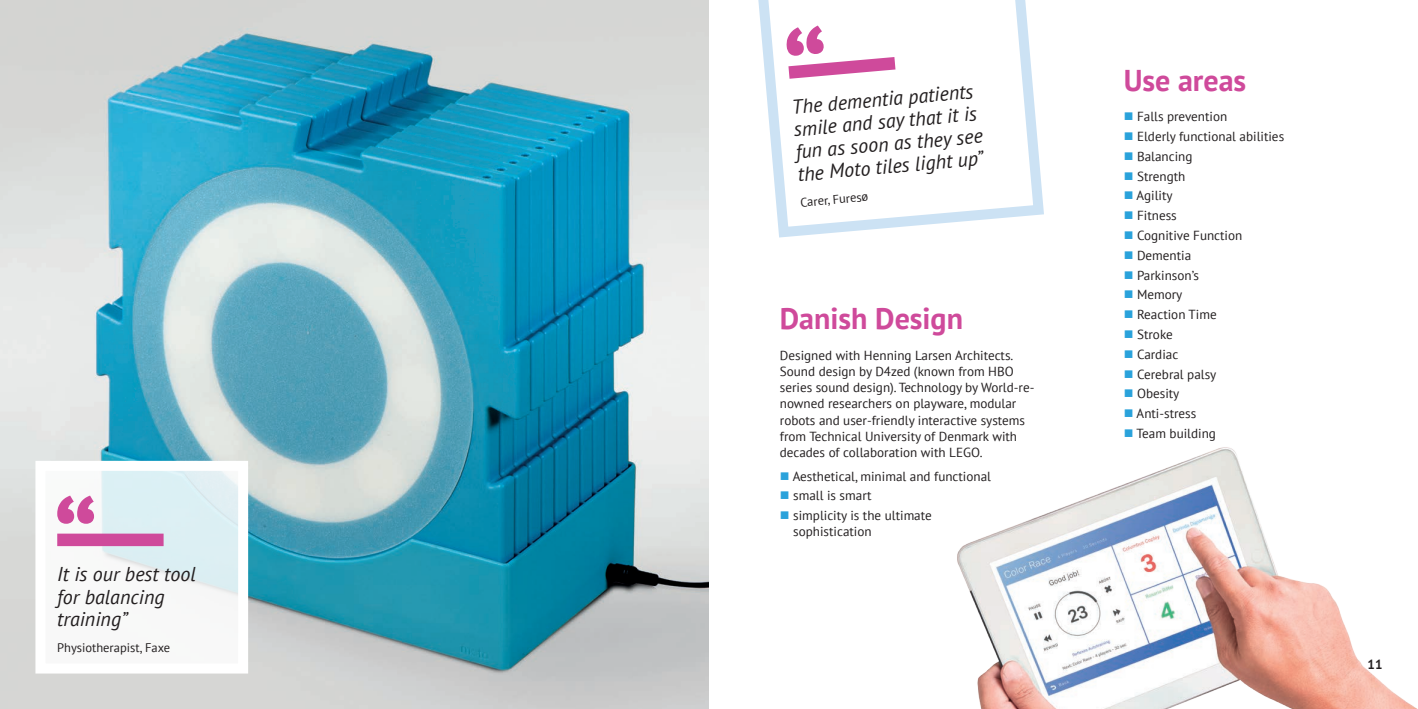
<style>
.page{position:relative;width:1418px;height:709px;background:#fff}
.page>*{position:absolute;margin:0;border:0;box-sizing:border-box;transform-origin:0 0}
.t1{font:700 30px "PT Sans";color:#cf4a9b}
.t2{font:italic 20px/22.5px "PT Sans";color:#231f20}
.Brød{font:13.12px/16.2px "PT Sans";color:#231f20}
.t3{font:700 13.12px "PT Sans";color:#231f20}
.t4{font:12.5px "PT Sans";color:#231f20}
.s1{color:#2aa2db}
</style>
<div class="page">
<img style="left:957px;top:447px;width:460px;height:262px">
<img style="left:0;top:0;width:709px;height:709px">
<svg style="left:758px;top:0;width:286px;height:238px"></svg>
<svg style="left:775px;top:26px;width:133px;height:60px"></svg>
<svg style="left:46px;top:472px;width:191px;height:190px"></svg>
<svg style="left:57px;top:495px;width:37px;height:29px"></svg>
<div style="left:57px;top:533px;width:107px;height:13px;background:#cf4a9b"></div>
<p class="t2" style="left:57px;top:562px;width:140px">It is our best tool for balancing training”</p>
<p class="t4" style="left:57px;top:639px;width:114px">Physiotherapist, Faxe</p>
<p class="t2" style="left:791px;top:95px;width:189px;rotate:-5deg">The dementia patients smile and say that it is fun as soon as they see the Moto tiles light up”</p>
<p class="t4" style="left:799px;top:194px;width:70px;rotate:-5deg">Carer, Furesø</p>
<h2 class="t1" style="left:780px;top:299px;width:185px">Danish Design</h2>
<p class="Brød" style="left:780px;top:346px;width:256px">Designed with Henning Larsen Architects.<br>Sound design by D4zed (known from HBO series sound design). Technology by World-re&shy;nowned researchers on playware, modular robots and user-friendly interactive systems from Technical University of Denmark with decades of collaboration with LEGO.</p>
<p class="Brød" style="left:780px;top:467px;width:213px"><span class="s1">■</span> Aesthetical, minimal and functional</p>
<p class="Brød" style="left:780px;top:487px;width:93px"><span class="s1">■</span> small is smart</p>
<p class="Brød" style="left:793px;top:507px;width:140px;text-indent:-13px"><span class="s1">■</span> simplicity is the ultimate sophistication</p>
<h2 class="t1" style="left:1123px;top:60px;width:124px">Use areas</h2>
<p class="Brød" style="left:1123px;top:108px;width:105px"><span class="s1">■</span> Falls prevention</p>
<p class="Brød" style="left:1123px;top:128px;width:162px"><span class="s1">■</span> Elderly functional abilities</p>
<p class="Brød" style="left:1123px;top:148px;width:70px"><span class="s1">■</span> Balancing</p>
<p class="Brød" style="left:1123px;top:168px;width:63px"><span class="s1">■</span> Strength</p>
<p class="Brød" style="left:1123px;top:187px;width:50px"><span class="s1">■</span> Agility</p>
<p class="Brød" style="left:1123px;top:207px;width:54px"><span class="s1">■</span> Fitness</p>
<p class="Brød" style="left:1123px;top:227px;width:120px"><span class="s1">■</span> Cognitive Function</p>
<p class="Brød" style="left:1123px;top:247px;width:69px"><span class="s1">■</span> Dementia</p>
<p class="Brød" style="left:1123px;top:267px;width:77px"><span class="s1">■</span> Parkinson’s</p>
<p class="Brød" style="left:1123px;top:286px;width:60px"><span class="s1">■</span> Memory</p>
<p class="Brød" style="left:1123px;top:306px;width:94px"><span class="s1">■</span> Reaction Time</p>
<p class="Brød" style="left:1123px;top:326px;width:51px"><span class="s1">■</span> Stroke</p>
<p class="Brød" style="left:1123px;top:346px;width:56px"><span class="s1">■</span> Cardiac</p>
<p class="Brød" style="left:1123px;top:365px;width:94px"><span class="s1">■</span> Cerebral palsy</p>
<p class="Brød" style="left:1123px;top:385px;width:57px"><span class="s1">■</span> Obesity</p>
<p class="Brød" style="left:1123px;top:405px;width:74px"><span class="s1">■</span> Anti-stress</p>
<p class="Brød" style="left:1123px;top:425px;width:94px"><span class="s1">■</span> Team building</p>
<p class="t3" style="left:1367px;top:656px;width:16px">11</p>
</div>
